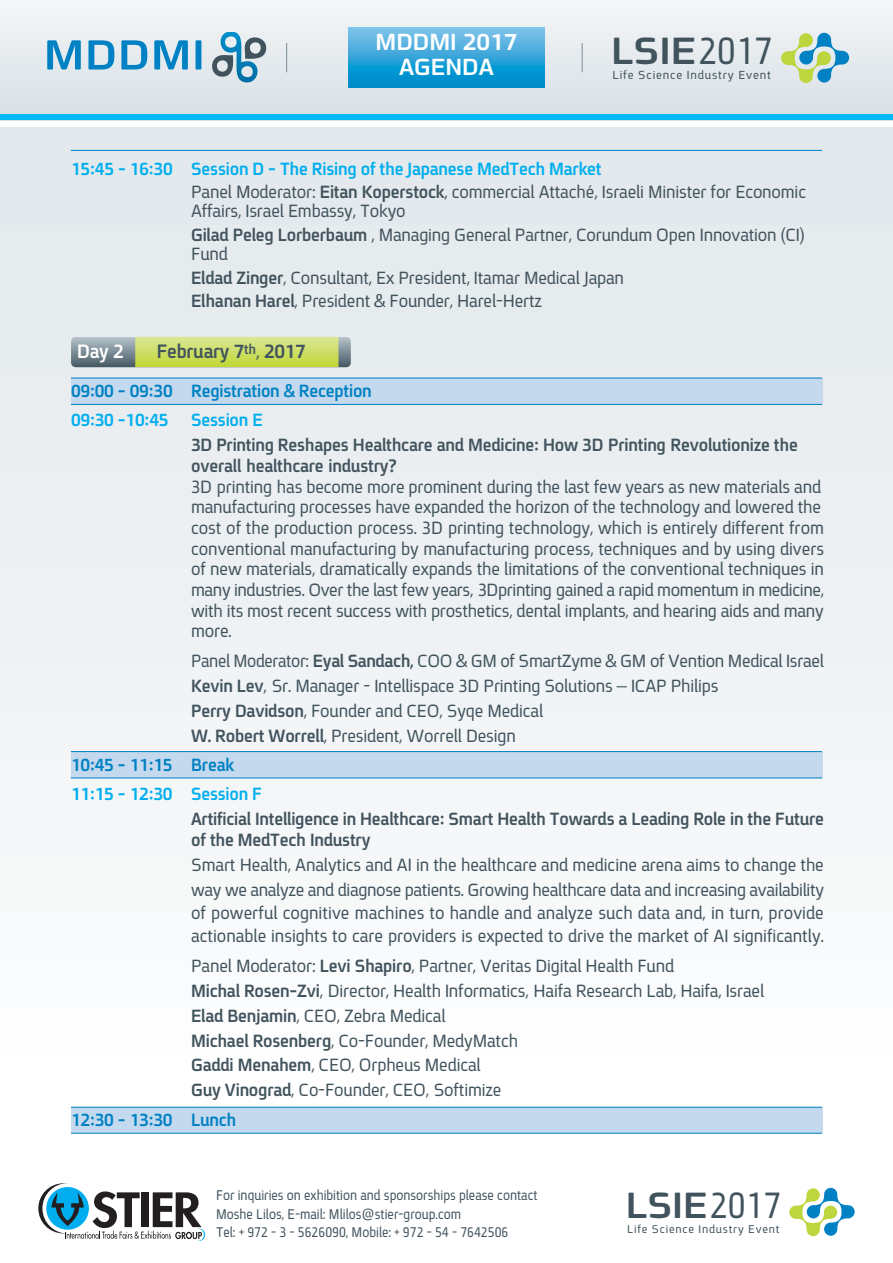
<style>
.page{position:relative;width:893px;height:1263px;background:#fff}
.page>*{position:absolute;margin:0;border:0;box-sizing:border-box;transform-origin:0 0}
.t1{font:700 45.45px "En Spoiler";letter-spacing:.02em;color:#0081c3;scale:1.1 1}
.t2{font:700 41.1px "En Spoiler";color:#41535d;scale:1.1 1}
.t3{font:700 39.6px "En Spoiler";color:#41535d;scale:1.1 1}
.t4{font:700 25.35px/25.3px "En Spoiler";color:#fff;text-align:center}
.t5{font:700 21px "En Spoiler";letter-spacing:-.01em;color:#41535d;scale:.96 1}
.t6{font:700 21px "En Spoiler";color:#fff;scale:.96 1}
.t7{font:19.2px/20.7px "En Spoiler";letter-spacing:-.01em;color:#41535d;scale:.96 1}
.t8{font:19.2px/24.9px "En Spoiler";letter-spacing:-.01em;color:#41535d;scale:.93 1}
.t9{font:700 19.2px/20.7px "En Spoiler";letter-spacing:-.01em;color:#41535d;scale:.96 1}
.t10{font:700 19.2px "En Spoiler";letter-spacing:-.01em;color:#0081c3;scale:.96 1}
.t11{font:700 19.2px "En Spoiler";letter-spacing:-.01em;color:#00aeef;scale:.96 1}
.t12{font:15.15px/18.3px "En Spoiler";color:#41535d;scale:.9 1}
.t13{font:12.6px "En Spoiler";letter-spacing:.065em;color:#41535d}
.t14{font:12.15px "En Spoiler";letter-spacing:.065em;color:#41535d}
.s1{font-weight:400}
.s2{font-weight:700;color:#00aeef}
.s3{font-weight:700}
</style>
<div class="page">
<div style="left:0;top:0;width:893px;height:120px;background:linear-gradient(to bottom,#f4f6f8,#d6dfe4)"></div>
<div style="left:0;top:114px;width:893px;height:6px;background:#00b9f2"></div>
<div style="left:0;top:127px;width:893px;height:49px;background:#e3e9ec"></div>
<div style="left:0;top:176px;width:893px;height:49px;background:#e4e9ed"></div>
<div style="left:0;top:225px;width:893px;height:49px;background:#e6ebee"></div>
<div style="left:0;top:274px;width:893px;height:49px;background:#e6ebee"></div>
<div style="left:0;top:323px;width:893px;height:49px;background:#e7ecef"></div>
<div style="left:0;top:372px;width:893px;height:49px;background:#e9edf0"></div>
<div style="left:0;top:421px;width:893px;height:49px;background:#eaeef1"></div>
<div style="left:0;top:470px;width:893px;height:49px;background:#ebeff2"></div>
<div style="left:0;top:519px;width:893px;height:49px;background:#edf0f2"></div>
<div style="left:0;top:567px;width:893px;height:49px;background:#eef1f3"></div>
<div style="left:0;top:616px;width:893px;height:49px;background:#eff2f4"></div>
<div style="left:0;top:665px;width:893px;height:49px;background:#f0f4f6"></div>
<div style="left:0;top:714px;width:893px;height:49px;background:#f3f5f7"></div>
<div style="left:0;top:763px;width:893px;height:49px;background:#f4f6f7"></div>
<div style="left:0;top:812px;width:893px;height:49px;background:#f5f7f8"></div>
<div style="left:0;top:861px;width:893px;height:49px;background:#f7f9f9"></div>
<div style="left:0;top:910px;width:893px;height:49px;background:#f8fafb"></div>
<div style="left:0;top:959px;width:893px;height:49px;background:#fafbfc"></div>
<svg style="left:781px;top:33px;width:68px;height:50px;background:#add0c0"></svg>
<svg style="left:208px;top:31px;width:59px;height:47px;background:#99b7c6"></svg>
<svg style="left:582px;top:43px;width:1px;height:29px"></svg>
<svg style="left:286px;top:43px;width:1px;height:29px"></svg>
<svg style="left:349px;top:27px;width:195px;height:60px;background:#34a5d9"></svg>
<svg style="left:71px;top:337px;width:280px;height:30px;background:#b6c872"></svg>
<hr style="left:135px;top:337px;width:203px;height:1px;background:#dce796">
<hr style="left:71px;top:150px;width:751px;height:1px;background:#0081c3">
<div style="left:71px;top:378px;width:751px;height:26px;background:#c4d9ee"></div>
<div style="left:71px;top:752px;width:751px;height:25px;background:#c4d9ee"></div>
<div style="left:71px;top:1107px;width:751px;height:26px;background:#c4d9ee"></div>
<hr style="left:71px;top:751px;width:751px;height:1px;background:#0081c3">
<hr style="left:71px;top:777px;width:751px;height:1px;background:#0081c3">
<hr style="left:71px;top:1107px;width:751px;height:1px;background:#0081c3">
<hr style="left:71px;top:1133px;width:751px;height:1px;background:#0081c3">
<hr style="left:71px;top:377px;width:751px;height:2px;background:#0081c3">
<hr style="left:71px;top:404px;width:751px;height:1px;background:#0081c3">
<svg style="left:789px;top:1188px;width:66px;height:48px"></svg>
<svg style="left:38px;top:1183px;width:50px;height:50px"></svg>
<svg style="left:42px;top:1183px;width:51px;height:50px"></svg>
<svg style="left:52px;top:1191px;width:153px;height:50px"></svg>
<h3 class="t4" style="left:376px;top:30px;width:143px">MDDMI 2017<br>AGENDA</h3>
<h1 class="t1" style="left:44px;top:36px;width:148px">MDDMI</h1>
<h2 class="t2" style="left:611px;top:33px;width:149px">LSIE<span class="s1">2017</span></h2>
<p class="t13" style="left:612px;top:70px;width:160px">Life Science Industry Event</p>
<p class="t7" style="left:191px;top:157px;width:642px;line-height:23.4px;text-indent:-120px"><span class="s2">15:45 - 16:30 Session D - The Rising of the Japanese MedTech Market<br></span>Panel Moderator: <span class="s3">Eitan Koperstock</span>, commercial Attaché, Israeli Minister for Economic</p>
<p class="t7" style="left:191px;top:200px;width:641px;line-height:23.4px">Affairs, Israel Embassy, Tokyo<br><span class="s3">Gilad Peleg Lorberbaum</span> , Managing General Partner, Corundum Open Innovation (CI)</p>
<p class="t7" style="left:191px;top:243px;width:453px;line-height:23.4px">Fund<br><span class="s3">Eldad Zinger</span>, Consultant, Ex President, Itamar Medical Japan<br><span class="s3">Elhanan Harel</span>, President &amp; Founder, Harel-Hertz</p>
<p class="t6" style="left:77px;top:343px;width:50px">Day 2</p>
<p class="t5" style="left:157px;top:343px;width:157px">February 7<sup>th</sup><span class="s1">,</span> 2017</p>
<p class="t10" style="left:71px;top:383px;width:315px">09:00 - 09:30 Registration &amp; Reception</p>
<p class="t11" style="left:71px;top:412px;width:201px">09:30 -10:45 Session E</p>
<p class="t9" style="left:191px;top:435px;width:634px">3D Printing Reshapes Healthcare and Medicine: How 3D Printing Revolutionize the overall healthcare industry?</p>
<p class="t7" style="left:191px;top:476px;width:661px">3D printing has become more prominent during the last few years as new materials and manufacturing processes have expanded the horizon of the technology and lowered the cost of the production process. 3D printing technology, which is entirely different from conventional manufacturing by manufacturing process, techniques and by using divers of new materials, dramatically expands the limitations of the conventional techniques in many industries. Over the last few years, 3Dprinting gained a rapid momentum in medicine, with its most recent success with prosthetics, dental implants, and hearing aids and many more.</p>
<p class="t8" style="left:191px;top:648px;width:682px">Panel Moderator: <span class="s3">Eyal Sandach,</span> COO &amp; GM of SmartZyme &amp; GM of Vention Medical Israel <span class="s3">Kevin Lev</span>, Sr. Manager - Intellispace 3D Printing Solutions – ICAP Philips<br><span class="s3">Perry Davidson</span>, Founder and CEO, Syqe Medical<br><span class="s3">W. Robert Worrell</span>, President, Worrell Design</p>
<p class="t10" style="left:71px;top:756px;width:171px">10:45 - 11:15 Break</p>
<p class="t11" style="left:71px;top:786px;width:200px">11:15 - 12:30 Session F</p>
<p class="t9" style="left:191px;top:809px;width:661px">Artificial Intelligence in Healthcare: Smart Health Towards a Leading Role in the Future of the MedTech Industry</p>
<p class="t7" style="left:191px;top:853px;width:661px;line-height:24px;text-align:justify">Smart Health, Analytics and AI in the healthcare and medicine arena aims to change the way we analyze and diagnose patients. Growing healthcare data and increasing availability of powerful cognitive machines to handle and analyze such data and, in turn, provide actionable insights to care providers is expected to drive the market of AI significantly.</p>
<p class="t7" style="left:191px;top:953px;width:599px;line-height:24.9px">Panel Moderator: <span class="s3">Levi Shapiro</span>, Partner, Veritas Digital Health Fund<br><span class="s3">Michal Rosen-Zvi</span>, Director, Health Informatics, Haifa Research Lab, Haifa, Israel <span class="s3">Elad Benjamin</span>, CEO, Zebra Medical<br><span class="s3">Michael Rosenberg</span>, Co-Founder, MedyMatch<br><span class="s3">Gaddi Menahem</span>, CEO, Orpheus Medical<br><span class="s3">Guy Vinograd</span>, Co-Founder, CEO, Softimize</p>
<p class="t10" style="left:71px;top:1111px;width:174px">12:30 - 13:30 Lunch</p>
<p class="t12" style="left:216px;top:1186px;width:359px">For inquiries on exhibition and sponsorships please contact<br>Moshe Lilos, E-mail: Mlilos@stier-group.com<br>Tel: + 972 - 3 - 5626090, Mobile: + 972 - 54 - 7642506</p>
<h3 class="t3" style="left:626px;top:1188px;width:143px">LSIE<span class="s1">2017</span></h3>
<p class="t14" style="left:627px;top:1223px;width:154px">Life Science Industry Event</p>
</div>
